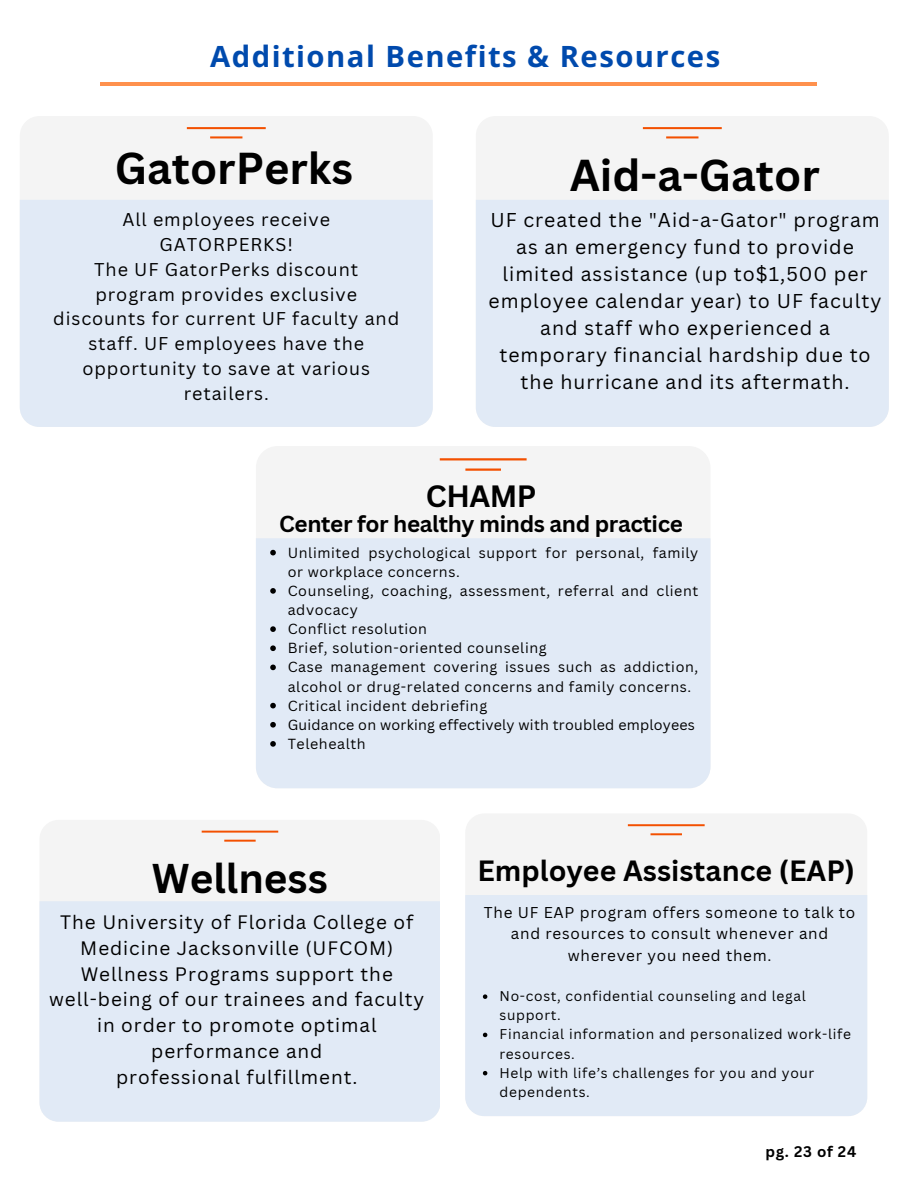
<style>
.page{position:relative;width:918px;height:1188px;background:#fff}
.page>*{position:absolute;margin:0;border:0;box-sizing:border-box;transform-origin:0 0}
.t1{font:700 43.5px "Canva Sans";color:#000}
.t2{font:700 40.5px "Canva Sans";color:#000}
.t3{font:700 30px "Canva Sans";letter-spacing:-.015em;color:#000}
.t4{font:700 29.25px "Open Sans";letter-spacing:.05em;color:#004aad}
.t5{font:700 28.5px "Canva Sans";color:#000}
.t6{font:700 22.5px "Canva Sans";letter-spacing:-.015em;color:#000}
.t7{font:19.5px/27px "Canva Sans";letter-spacing:.05em;color:#000;text-align:center}
.t8{font:18.9px/25.8px "Canva Sans";letter-spacing:.05em;color:#000;text-align:center}
.t9{font:18px/24.8px "Canva Sans";letter-spacing:.05em;color:#000;text-align:center}
.t10{font:15.3px/21.3px "Canva Sans";letter-spacing:.05em;color:#000;text-align:center}
.t11{font:700 15px "Canva Sans";letter-spacing:.05em;color:#000}
.t12{font:14.25px/19.2px "Canva Sans";letter-spacing:.045em;color:#000}
.t13{font:14.25px "Canva Sans";letter-spacing:.015em;color:#000}
.t14{font:13.8px/19.2px "Canva Sans";letter-spacing:.05em;color:#000}
</style>
<div class="page">
<div style="left:20px;top:116px;width:413px;height:311px;background:#f4f4f4;border-radius:20px"></div>
<div style="left:20px;top:200px;width:413px;height:227px;background:#e1eaf6"></div>
<hr style="left:187px;top:127px;width:79px;height:2px;background:#f35000">
<hr style="left:210px;top:136px;width:32px;height:2px;background:#f35000">
<div style="left:40px;top:820px;width:400px;height:301px;background:#f4f4f4;border-radius:19px"></div>
<div style="left:40px;top:901px;width:400px;height:220px;background:#e1eaf6"></div>
<hr style="left:202px;top:831px;width:76px;height:2px;background:#f35000">
<hr style="left:224px;top:840px;width:32px;height:2px;background:#f35000">
<div style="left:476px;top:116px;width:413px;height:311px;background:#f4f4f4;border-radius:20px"></div>
<div style="left:476px;top:200px;width:413px;height:227px;background:#e1eaf6"></div>
<hr style="left:643px;top:127px;width:79px;height:2px;background:#f35000">
<hr style="left:666px;top:136px;width:32px;height:2px;background:#f35000">
<div style="left:465px;top:813px;width:402px;height:303px;background:#f4f4f4;border-radius:19px"></div>
<div style="left:465px;top:895px;width:402px;height:221px;background:#e1eaf6"></div>
<hr style="left:628px;top:824px;width:77px;height:2px;background:#f35000">
<hr style="left:651px;top:833px;width:31px;height:2px;background:#f35000">
<div style="left:256px;top:446px;width:454px;height:342px;background:#f4f4f4;border-radius:22px"></div>
<div style="left:256px;top:538px;width:454px;height:250px;background:#e1eaf6"></div>
<hr style="left:440px;top:458px;width:87px;height:2px;background:#f35000">
<hr style="left:465px;top:469px;width:36px;height:2px;background:#f35000">
<svg style="left:270px;top:550px;width:6px;height:5px"></svg>
<svg style="left:270px;top:588px;width:6px;height:6px"></svg>
<svg style="left:270px;top:626px;width:6px;height:6px"></svg>
<svg style="left:270px;top:645px;width:6px;height:6px"></svg>
<svg style="left:270px;top:665px;width:6px;height:5px"></svg>
<svg style="left:270px;top:703px;width:6px;height:5px"></svg>
<svg style="left:270px;top:722px;width:6px;height:6px"></svg>
<svg style="left:270px;top:741px;width:6px;height:6px"></svg>
<hr style="left:101px;top:82px;width:716px;height:3px;background:#ff914d">
<svg style="left:483px;top:994px;width:4px;height:5px"></svg>
<svg style="left:483px;top:1033px;width:4px;height:4px"></svg>
<svg style="left:483px;top:1071px;width:4px;height:4px"></svg>
<h2 class="t4" style="left:210px;top:35px;width:512px">Additional Benefits &amp; Resources</h2>
<p class="t1" style="left:115px;top:138px;width:240px">GatorPerks</p>
<h1 class="t1" style="left:570px;top:145px;width:252px">Aid-a-Gator</h1>
<h4 class="t9" style="left:53px;top:207px;width:347px">All employees receive<br>GATORPERKS!<br>The UF GatorPerks discount program provides exclusive discounts for current UF faculty and staff. UF employees have the opportunity to save at various retailers.</h4>
<p class="t7" style="left:489px;top:206px;width:394px">UF created the "Aid-a-Gator" program as an emergency fund to provide limited assistance (up to$1,500 per employee calendar year) to UF faculty and staff who experienced a temporary financial hardship due to the hurricane and its aftermath.</p>
<p class="t3" style="left:426px;top:475px;width:112px">CHAMP</p>
<p class="t6" style="left:279px;top:508px;width:405px">Center for healthy minds and practice</p>
<h3 class="t12" style="left:288px;top:543px;width:412px">Unlimited psychological support for personal, family or workplace concerns.</h3>
<p class="t12" style="left:288px;top:581px;width:412px">Counseling, coaching, assessment, referral and client advocacy</p>
<p class="t12" style="left:288px;top:619px;width:141px">Conflict resolution</p>
<p class="t12" style="left:288px;top:638px;width:261px">Brief, solution-oriented counseling</p>
<p class="t12" style="left:288px;top:657px;width:412px">Case management covering issues such as addiction, alcohol or drug-related concerns and family concerns.</p>
<p class="t12" style="left:288px;top:696px;width:201px">Critical incident debriefing</p>
<p class="t13" style="left:288px;top:715px;width:409px">Guidance on working effectively with troubled employees</p>
<p class="t12" style="left:288px;top:734px;width:80px">Telehealth</p>
<h4 class="t2" style="left:152px;top:850px;width:177px">Wellness</h4>
<h1 class="t8" style="left:49px;top:909px;width:377px">The University of Florida College of<br>Medicine Jacksonville (UFCOM)<br>Wellness Programs support the well-being of our trainees and faculty in order to promote optimal performance and<br>professional fulfillment.</h1>
<h4 class="t5" style="left:477px;top:850px;width:379px">Employee Assistance (EAP)</h4>
<p class="t10" style="left:484px;top:901px;width:373px">The UF EAP program offers someone to talk to and resources to consult whenever and wherever you need them.</p>
<p class="t14" style="left:500px;top:986px;width:308px">No-cost, confidential counseling and legal support.</p>
<p class="t14" style="left:500px;top:1024px;width:353px">Financial information and personalized work-life resources.</p>
<h1 class="t14" style="left:500px;top:1063px;width:316px">Help with life’s challenges for you and your dependents.</h1>
<h2 class="t11" style="left:765px;top:1141px;width:92px">pg. 23 of 24</h2>
</div>
